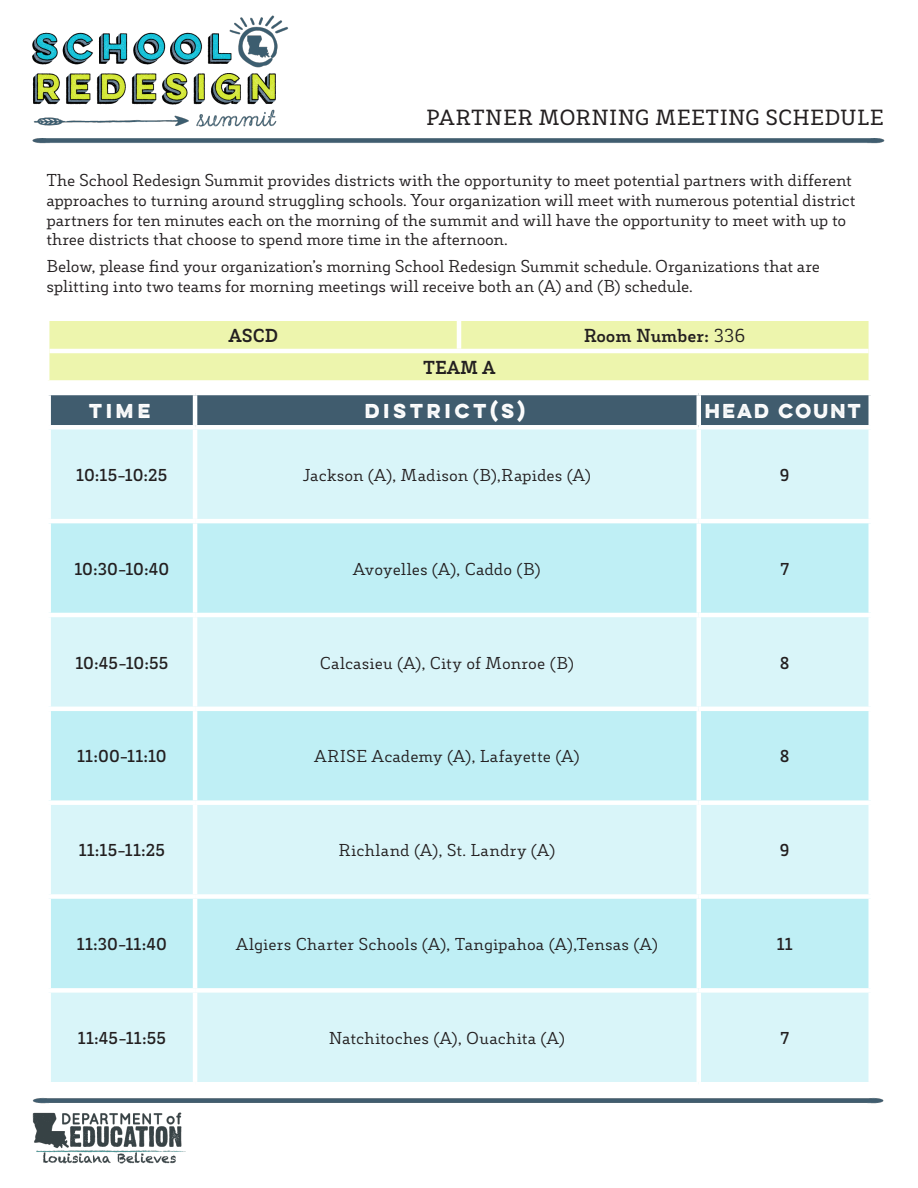
<style>
.page{position:relative;width:918px;height:1188px;background:#fff}
.page>*{position:absolute;margin:0;border:0;box-sizing:border-box;transform-origin:0 0}
.t1{font:600 21px "Decour";letter-spacing:.015em;color:#231f20}
.t2{font:700 18px "Decour";color:#231f20}
.t3{font:700 18px "Lulo One";letter-spacing:.005em;color:#fff}
.t4{font:900 18px "Decour";color:#231f20}
.t5{font:700 18px "Lulo One";letter-spacing:-.1em;color:#fff}
.t6{font:700 18px "Lulo One";letter-spacing:-.015em;color:#fff}
.t7{font:16.5px/19.8px "Decour";letter-spacing:-.005em;color:#231f20}
.t8{font:700 16.5px "Decour";letter-spacing:.01em;color:#231f20}
.t9{font:16.5px "Decour";letter-spacing:.025em;color:#231f20}
.s1{font-weight:400}
</style>
<div class="page">
<img style="left:32px;top:15px;width:853px;height:129px">
<img style="left:32px;top:1098px;width:852px;height:66px">
<div style="left:49px;top:321px;width:820px;height:59px;background:#edf5ad"></div>
<hr style="left:457px;top:321px;width:4px;height:28px;background:#fff">
<hr style="left:49px;top:349px;width:410px;height:4px;background:#fff">
<hr style="left:459px;top:349px;width:410px;height:4px;background:#fff">
<div style="left:51px;top:395px;width:817px;height:30px;background:#405c6e"></div>
<div style="left:51px;top:430px;width:817px;height:652px;background:#d9f5f9"></div>
<svg style="left:51px;top:523px;width:817px;height:465px;fill:#bfeff5"></svg>
<hr style="left:193px;top:395px;width:4px;height:30px;background:#fff">
<hr style="left:697px;top:395px;width:4px;height:30px;background:#fff">
<hr style="left:193px;top:430px;width:4px;height:89px;background:#fff">
<hr style="left:697px;top:430px;width:4px;height:89px;background:#fff">
<hr style="left:46px;top:519px;width:149px;height:4px;background:#fff">
<hr style="left:195px;top:519px;width:504px;height:4px;background:#fff">
<hr style="left:193px;top:523px;width:4px;height:90px;background:#fff">
<hr style="left:699px;top:519px;width:174px;height:4px;background:#fff">
<hr style="left:697px;top:523px;width:4px;height:90px;background:#fff">
<hr style="left:46px;top:613px;width:149px;height:4px;background:#fff">
<hr style="left:195px;top:613px;width:504px;height:4px;background:#fff">
<hr style="left:193px;top:617px;width:4px;height:90px;background:#fff">
<hr style="left:699px;top:613px;width:174px;height:4px;background:#fff">
<hr style="left:697px;top:617px;width:4px;height:90px;background:#fff">
<hr style="left:46px;top:707px;width:149px;height:4px;background:#fff">
<hr style="left:195px;top:707px;width:504px;height:4px;background:#fff">
<hr style="left:193px;top:711px;width:4px;height:89px;background:#fff">
<hr style="left:699px;top:707px;width:174px;height:4px;background:#fff">
<hr style="left:697px;top:711px;width:4px;height:89px;background:#fff">
<div style="left:46px;top:800px;width:149px;height:5px;background:#fff"></div>
<div style="left:195px;top:800px;width:504px;height:5px;background:#fff"></div>
<hr style="left:193px;top:805px;width:4px;height:89px;background:#fff">
<div style="left:699px;top:800px;width:174px;height:5px;background:#fff"></div>
<hr style="left:697px;top:805px;width:4px;height:89px;background:#fff">
<div style="left:46px;top:894px;width:149px;height:5px;background:#fff"></div>
<div style="left:195px;top:894px;width:504px;height:5px;background:#fff"></div>
<hr style="left:193px;top:899px;width:4px;height:89px;background:#fff">
<div style="left:699px;top:894px;width:174px;height:5px;background:#fff"></div>
<hr style="left:697px;top:899px;width:4px;height:89px;background:#fff">
<div style="left:46px;top:988px;width:149px;height:5px;background:#fff"></div>
<div style="left:195px;top:988px;width:504px;height:5px;background:#fff"></div>
<hr style="left:193px;top:993px;width:4px;height:89px;background:#fff">
<div style="left:699px;top:988px;width:174px;height:5px;background:#fff"></div>
<hr style="left:697px;top:993px;width:4px;height:89px;background:#fff">
<p class="t1" style="left:426px;top:105px;width:459px">PARTNER MORNING MEETING SCHEDULE</p>
<p class="t7" style="left:46px;top:170px;width:811px">The School Redesign Summit provides districts with the opportunity to meet potential partners with different approaches to turning around struggling schools. Your organization will meet with numerous potential district partners for ten minutes each on the morning of the summit and will have the opportunity to meet with up to three districts that choose to spend more time in the afternoon.</p>
<p class="t7" style="left:46px;top:256px;width:775px">Below, please find your organization’s morning School Redesign Summit schedule. Organizations that are splitting into two teams for morning meetings will receive both an (A) and (B) schedule.</p>
<p class="t4" style="left:229px;top:324px;width:51px">ASCD</p>
<p class="t2" style="left:584px;top:325px;width:163px">Room Number: <span class="s1">336</span></p>
<p class="t4" style="left:423px;top:356px;width:74px">TEAM A</p>
<p class="t6" style="left:89px;top:397px;width:67px">TIME</p>
<p class="t3" style="left:365px;top:397px;width:166px">DISTRICT(S)</p>
<p class="t5" style="left:705px;top:397px;width:161px">HEAD COUNT</p>
<p class="t8" style="left:76px;top:464px;width:93px">10:15–10:25</p>
<p class="t7" style="left:303px;top:465px;width:290px">Jackson (A), Madison (B),Rapides (A)</p>
<p class="t8" style="left:780px;top:464px;width:11px">9</p>
<p class="t8" style="left:74px;top:558px;width:96px">10:30–10:40</p>
<p class="t7" style="left:353px;top:559px;width:189px">Avoyelles (A), Caddo (B)</p>
<p class="t8" style="left:780px;top:558px;width:10px">7</p>
<p class="t8" style="left:75px;top:652px;width:94px">10:45–10:55</p>
<p class="t7" style="left:320px;top:653px;width:256px">Calcasieu (A), City of Monroe (B)</p>
<p class="t8" style="left:780px;top:652px;width:11px">8</p>
<p class="t8" style="left:77px;top:746px;width:91px">11:00–11:10</p>
<p class="t7" style="left:314px;top:746px;width:267px">ARISE Academy (A), Lafayette (A)</p>
<p class="t8" style="left:780px;top:746px;width:11px">8</p>
<p class="t8" style="left:79px;top:840px;width:88px">11:15–11:25</p>
<p class="t9" style="left:338px;top:840px;width:218px">Richland (A), St. Landry (A)</p>
<p class="t8" style="left:780px;top:840px;width:11px">9</p>
<p class="t8" style="left:77px;top:934px;width:92px">11:30–11:40</p>
<p class="t7" style="left:236px;top:934px;width:424px">Algiers Charter Schools (A), Tangipahoa (A),Tensas (A)</p>
<p class="t8" style="left:777px;top:934px;width:18px">11</p>
<p class="t8" style="left:78px;top:1028px;width:90px">11:45–11:55</p>
<p class="t7" style="left:329px;top:1028px;width:238px">Natchitoches (A), Ouachita (A)</p>
<p class="t8" style="left:780px;top:1028px;width:10px">7</p>
</div>
